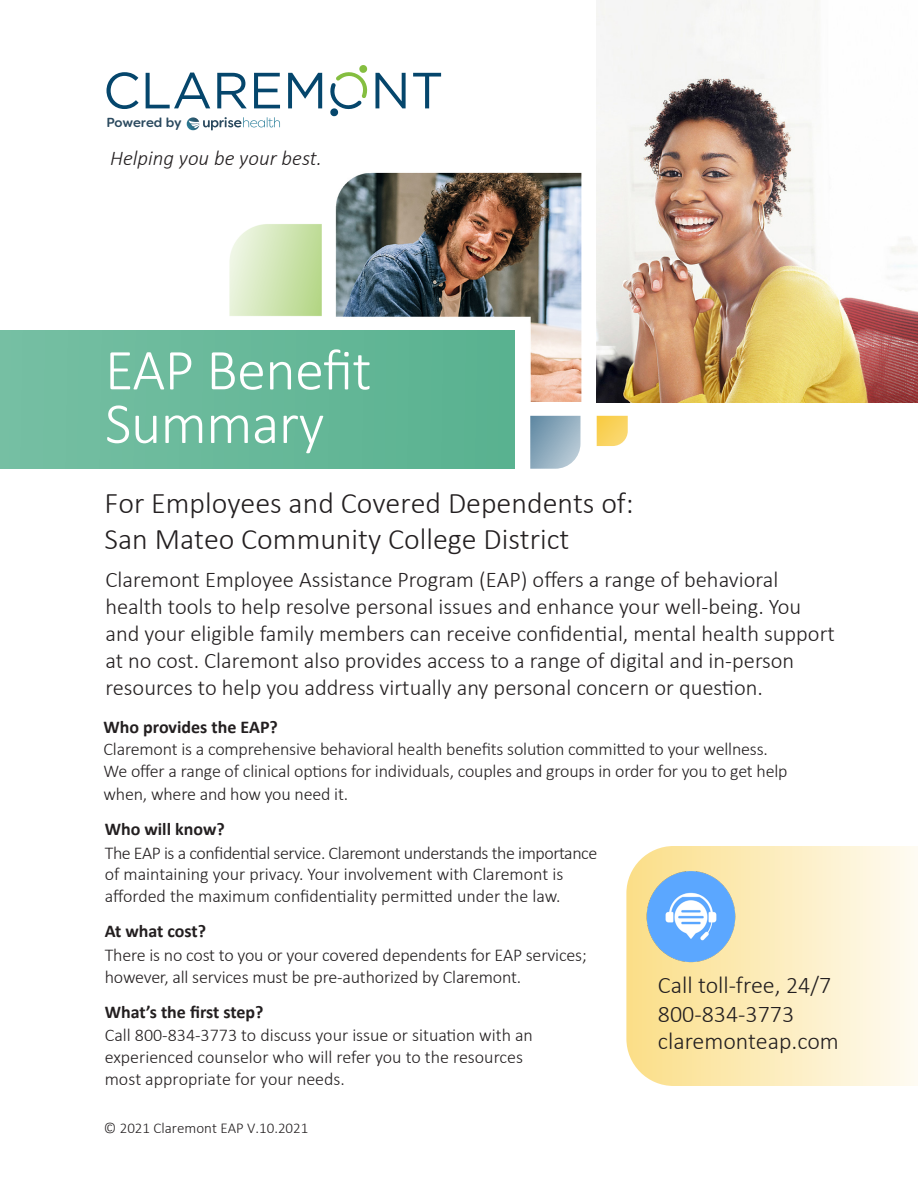
<style>
.page{position:relative;width:918px;height:1188px;background:#fff}
.page>*{position:absolute;margin:0;border:0;box-sizing:border-box;transform-origin:0 0}
.t1{font:300 58.35px "Calibri";letter-spacing:-.01em;color:#fff}
.t2{font:300 30px/36px "Calibri";color:#231f20}
.t3{font:300 24px "Calibri";color:#231f20}
.t4{font:300 22.5px/27px "Calibri";color:#231f20}
.t5{font:italic 300 21px "Calibri";color:#231f20}
.t6{font:300 18px/21.6px "Calibri";letter-spacing:-.01em;color:#231f20}
.t7{font:300 15px "Calibri";color:#231f20}
.t8{font:500 13.05px "Filson Soft";letter-spacing:-.015em;color:#2a495e}
.s1{font-weight:700}
</style>
<div class="page">
<img style="left:229px;top:224px;width:93px;height:93px">
<svg style="left:106px;top:72px;width:33px;height:37px"></svg>
<svg style="left:146px;top:73px;width:64px;height:35px"></svg>
<svg style="left:217px;top:73px;width:30px;height:35px"></svg>
<svg style="left:254px;top:73px;width:26px;height:35px"></svg>
<svg style="left:288px;top:73px;width:34px;height:35px"></svg>
<svg style="left:375px;top:73px;width:31px;height:35px"></svg>
<svg style="left:413px;top:73px;width:28px;height:35px"></svg>
<svg style="left:330px;top:65px;width:38px;height:52px"></svg>
<svg style="left:187px;top:117px;width:93px;height:13px"></svg>
<img style="left:335px;top:172px;width:247px;height:230px">
<div style="left:0;top:330px;width:515px;height:139px;background:linear-gradient(to right,#76bfa3,#59b290)"></div>
<img style="left:597px;top:0;width:321px;height:402px">
<svg style="left:626px;top:846px;width:292px;height:240px;background:#fceec4"></svg>
<img style="left:640px;top:863px;width:102px;height:106px">
<svg style="left:530px;top:416px;width:50px;height:53px;background:#96b1c2"></svg>
<svg style="left:597px;top:416px;width:31px;height:30px"></svg>
<p class="t8" style="left:107px;top:114px;width:77px">Powered by</p>
<p class="t5" style="left:110px;top:145px;width:213px">Helping you be your best.</p>
<p class="t1" style="left:105px;top:334px;width:268px">EAP Benefit</p>
<p class="t1" style="left:105px;top:387px;width:221px">Summary</p>
<p class="t2" style="left:105px;top:485px;width:531px">For Employees and Covered Dependents of:<br>San Mateo Community College District</p>
<p class="t4" style="left:105px;top:566px;width:731px">Claremont Employee Assistance Program (EAP) offers a range of behavioral health tools to help resolve personal issues and enhance your well-being. You and your eligible family members can receive confidential, mental health support at no cost. Claremont also provides access to a range of digital and in-person resources to help you address virtually any personal concern or question.</p>
<p class="t6" style="left:104px;top:715px;width:686px;line-height:22.4px"><span class="s1">Who provides the EAP?<br></span>Claremont is a comprehensive behavioral health benefits solution committed to your wellness.<br>We offer a range of clinical options for individuals, couples and groups in order for you to get help when, where and how you need it.</p>
<p class="t6" style="left:105px;top:817px;width:494px;line-height:23.7px"><span class="s1">Who will know?<br></span>The EAP is a confidential service. Claremont understands the importance</p>
<p class="t6" style="left:105px;top:864px;width:460px">of maintaining your privacy. Your involvement with Claremont is afforded the maximum confidentiality permitted under the law.</p>
<p class="t6" style="left:105px;top:919px;width:484px;line-height:23.7px"><span class="s1">At what cost?<br></span>There is no cost to you or your covered dependents for EAP services;</p>
<p class="t6" style="left:105px;top:959px;width:418px;line-height:35.1px">however, all services must be pre-authorized by Claremont.<br><span class="s1">What’s the first step?</span></p>
<p class="t6" style="left:105px;top:1024px;width:430px">Call 800-834-3773 to discuss your issue or situation with an experienced counselor who will refer you to the resources most appropriate for your needs.</p>
<p class="t7" style="left:104px;top:1119px;width:206px">© 2021 Claremont EAP V.10.2021</p>
<p class="t3" style="left:658px;top:970px;width:175px">Call toll-free, 24/7</p>
<p class="t3" style="left:658px;top:999px;width:138px">800-834-3773</p>
<p class="t3" style="left:658px;top:1026px;width:182px">claremonteap.com</p>
</div>
